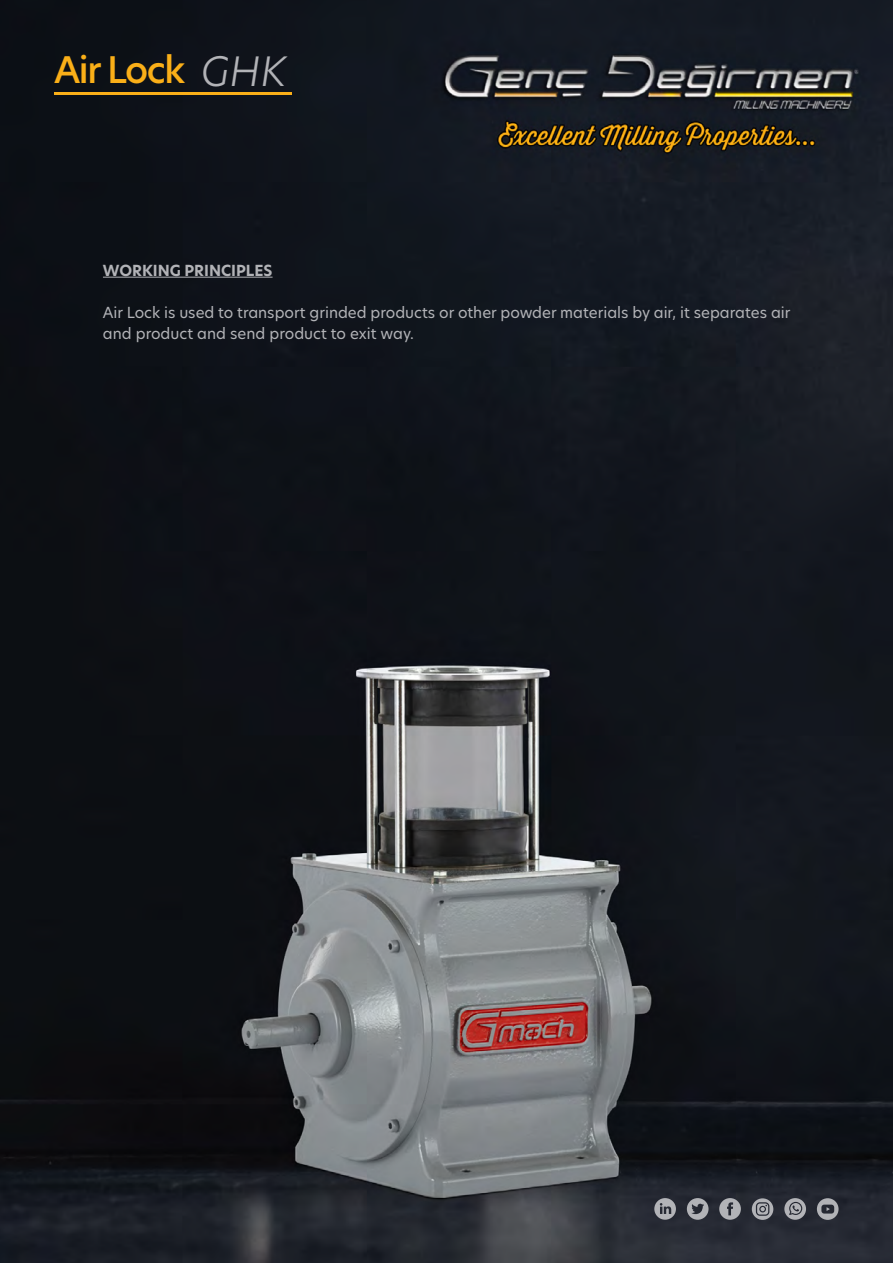
<style>
.page{position:relative;width:893px;height:1263px;background:#fff}
.page>*{position:absolute;margin:0;border:0;box-sizing:border-box;transform-origin:0 0}
.t1{font:italic 300 39.75px "Hero New";color:#b2b3b7}
.t2{font:500 36px "Hero New";letter-spacing:-.04em;color:#faaf18}
.t3{font:15px/21px "Hero New";color:#b2b3b7}
.t4{font:700 15px "Hero New";color:#b2b3b7}
</style>
<div class="page">
<img style="left:0;top:0;width:893px;height:1263px">
<hr style="left:103px;top:277px;width:170px;height:1px;background:#b2b3b7">
<svg style="left:687px;top:1198px;width:21px;height:22px"></svg>
<svg style="left:719px;top:1198px;width:22px;height:22px"></svg>
<svg style="left:784px;top:1198px;width:22px;height:22px"></svg>
<svg style="left:817px;top:1198px;width:21px;height:22px"></svg>
<svg style="left:752px;top:1198px;width:21px;height:22px"></svg>
<svg style="left:654px;top:1198px;width:22px;height:22px"></svg>
<hr style="left:54px;top:92px;width:238px;height:3px;background:#faaf18">
<p class="t2" style="left:54px;top:45px;width:133px">Air Lock</p>
<p class="t1" style="left:201px;top:44px;width:87px">GHK</p>
<p class="t4" style="left:103px;top:260px;width:171px">WORKING PRINCIPLES</p>
<p class="t3" style="left:103px;top:301px;width:689px">Air Lock is used to transport grinded products or other powder materials by air, it separates air and product and send product to exit way.</p>
</div>
